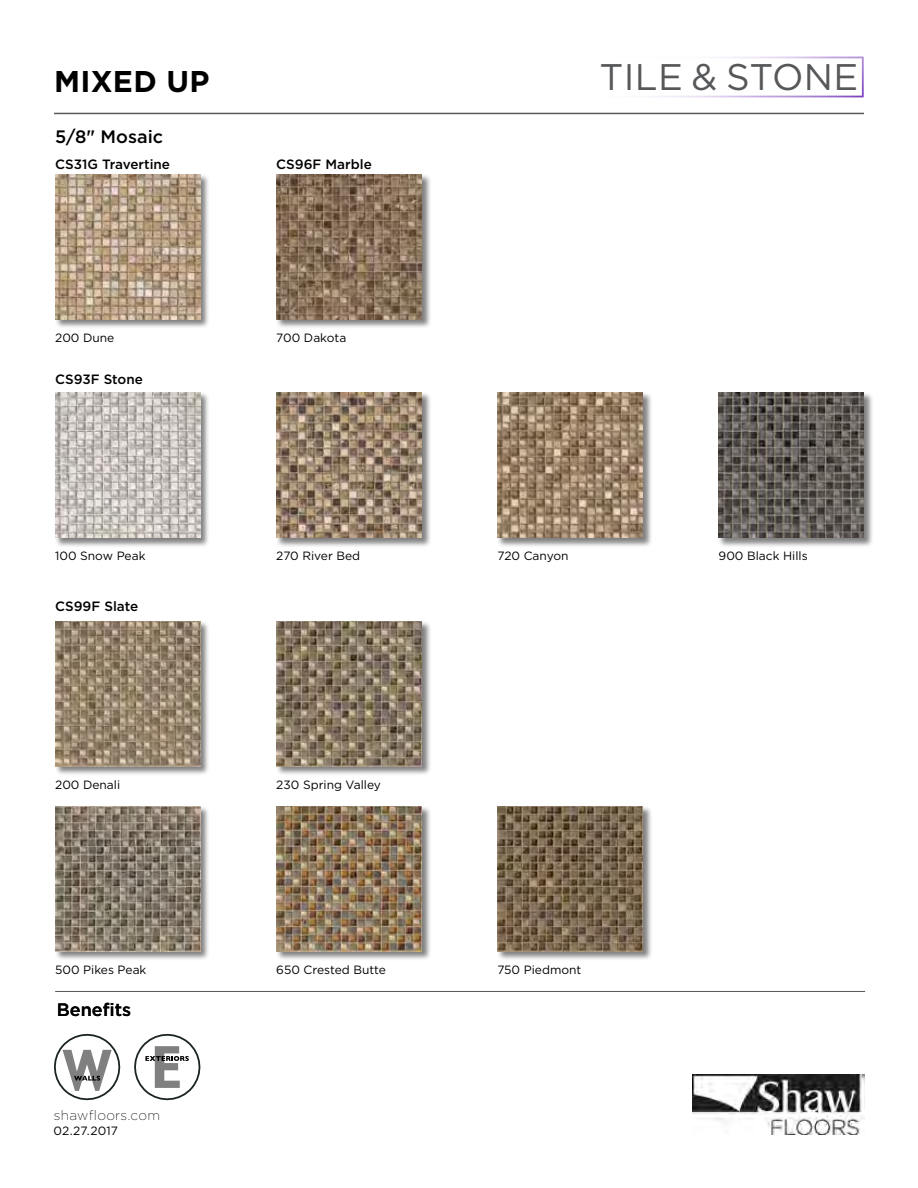
<style>
.page{position:relative;width:918px;height:1188px;background:#fff}
.page>*{position:absolute;margin:0;border:0;box-sizing:border-box;transform-origin:0 0}
.t1{font:37.05px "Gotham";letter-spacing:.01em;color:#555759}
.t2{font:700 30px "Gotham";letter-spacing:.01em;color:#000}
.t3{font:500 18px "Gotham";color:#000}
.t4{font:200 13.65px "Gotham";letter-spacing:.02em;color:#000}
.t5{font:500 13.5px "Gotham";color:#000}
.t6{font:12px "Gotham";color:#000}
</style>
<div class="page">
<svg style="left:651px;top:57px;width:213px;height:40px"></svg>
<hr style="left:54px;top:113px;width:810px;height:1px;background:#58595b">
<hr style="left:55px;top:991px;width:810px;height:1px;background:#58595b">
<img style="left:693px;top:1074px;width:171px;height:61px">
<div style="left:55px;top:174px;width:155px;height:155px;background:#000;opacity:.5"></div>
<img style="left:55px;top:174px;width:146px;height:145px">
<div style="left:55px;top:392px;width:155px;height:156px;background:#000;opacity:.5"></div>
<img style="left:55px;top:393px;width:146px;height:145px">
<div style="left:276px;top:174px;width:155px;height:155px;background:#000;opacity:.5"></div>
<img style="left:276px;top:174px;width:146px;height:145px">
<div style="left:276px;top:392px;width:155px;height:156px;background:#000;opacity:.5"></div>
<img style="left:276px;top:393px;width:146px;height:145px">
<div style="left:497px;top:392px;width:155px;height:156px;background:#000;opacity:.5"></div>
<img style="left:497px;top:393px;width:146px;height:145px">
<div style="left:718px;top:392px;width:156px;height:156px;background:#000;opacity:.5"></div>
<img style="left:719px;top:393px;width:145px;height:145px">
<div style="left:55px;top:621px;width:155px;height:155px;background:#000;opacity:.5"></div>
<img style="left:55px;top:621px;width:146px;height:145px">
<div style="left:276px;top:621px;width:155px;height:155px;background:#000;opacity:.5"></div>
<img style="left:276px;top:621px;width:146px;height:145px">
<div style="left:276px;top:806px;width:155px;height:155px;background:#000;opacity:.5"></div>
<img style="left:276px;top:806px;width:146px;height:146px">
<div style="left:497px;top:806px;width:155px;height:155px;background:#000;opacity:.5"></div>
<img style="left:497px;top:806px;width:146px;height:146px">
<div style="left:55px;top:806px;width:155px;height:155px;background:#000;opacity:.5"></div>
<img style="left:55px;top:806px;width:146px;height:146px">
<svg style="left:134px;top:1033px;width:67px;height:68px"></svg>
<svg style="left:54px;top:1033px;width:67px;height:68px"></svg>
<h2 class="t2" style="left:54px;top:61px;width:157px">MIXED UP</h2>
<h1 class="t1" style="left:599px;top:53px;width:261px">TILE &amp; STONE</h1>
<h3 class="t3" style="left:55px;top:125px;width:109px">5/8" Mosaic</h3>
<p class="t5" style="left:55px;top:155px;width:116px">CS31G Travertine</p>
<p class="t6" style="left:55px;top:330px;width:61px">200 Dune</p>
<p class="t5" style="left:55px;top:370px;width:89px">CS93F Stone</p>
<p class="t6" style="left:55px;top:548px;width:92px">100 Snow Peak</p>
<p class="t5" style="left:55px;top:598px;width:85px">CS99F Slate</p>
<p class="t5" style="left:276px;top:155px;width:97px">CS96F Marble</p>
<p class="t6" style="left:276px;top:330px;width:72px">700 Dakota</p>
<p class="t6" style="left:276px;top:548px;width:85px">270 River Bed</p>
<p class="t6" style="left:497px;top:548px;width:73px">720 Canyon</p>
<p class="t6" style="left:719px;top:548px;width:91px">900 Black Hills</p>
<p class="t6" style="left:55px;top:777px;width:67px">200 Denali</p>
<p class="t6" style="left:276px;top:777px;width:106px">230 Spring Valley</p>
<p class="t6" style="left:55px;top:962px;width:93px">500 Pikes Peak</p>
<p class="t6" style="left:276px;top:962px;width:111px">650 Crested Butte</p>
<p class="t6" style="left:497px;top:962px;width:86px">750 Piedmont</p>
<h3 class="t3" style="left:57px;top:998px;width:76px">Benefits</h3>
<p class="t4" style="left:54px;top:1107px;width:108px">shawfloors.com</p>
<p class="t6" style="left:53px;top:1123px;width:66px">02.27.2017</p>
</div>
